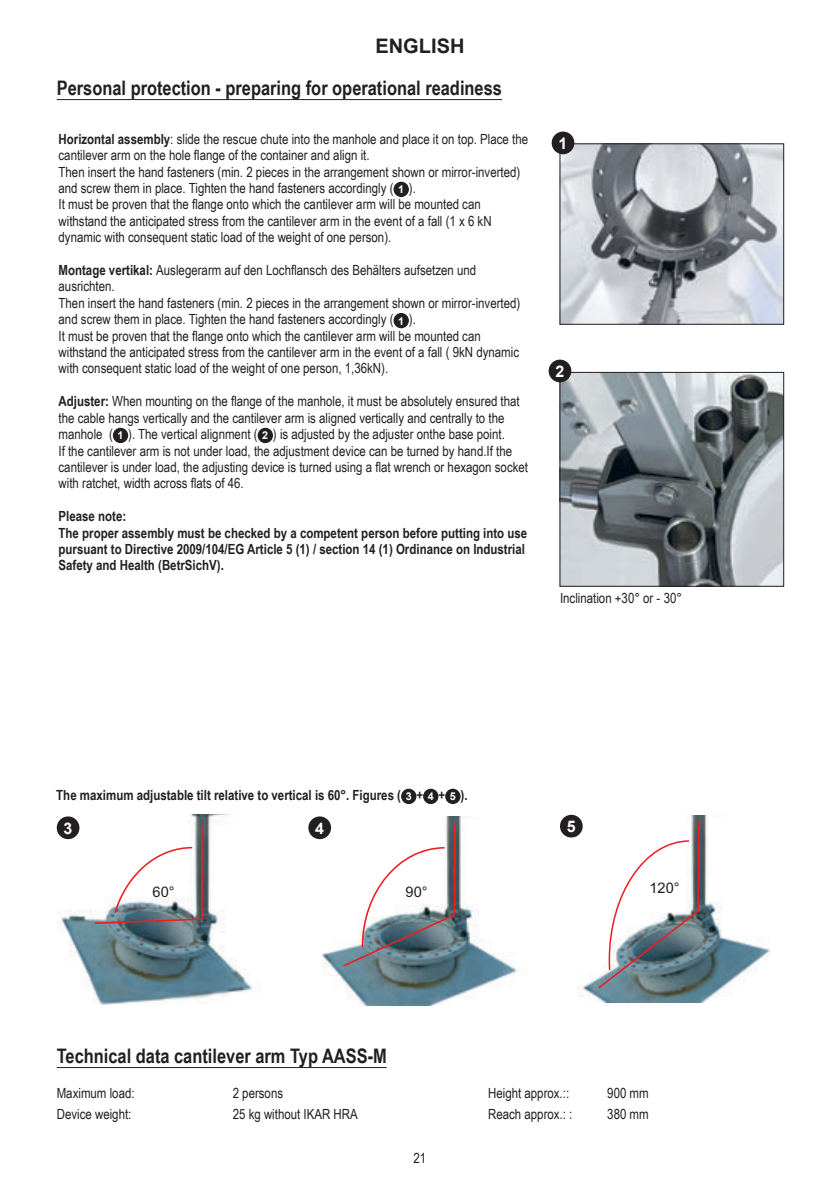
<style>
.page{position:relative;width:840px;height:1191px;background:#fff}
.page>*{position:absolute;margin:0;border:0;box-sizing:border-box;transform-origin:0 0}
.t1{font:700 20px "Arial Narrow";color:#231f20}
.t2{font:700 20px "Arial";color:#231f20}
.t3{font:700 16px "Arial";color:#fff}
.t4{font:14.6px "Arial";color:#231f20}
.t5{font:14px/16.4px "Arial Narrow";color:#231f20}
.t6{font:700 14px/16.4px "Arial Narrow";color:#231f20}
.s1{font-weight:700}
.s2{font-family:"Arial";font-weight:700;font-size:10.8px;color:#fff}
.s3{font-family:"Arial";font-size:10.8px;color:#fff}
</style>
<div class="page">
<img style="left:57px;top:814px;width:196px;height:191px">
<svg style="left:93px;top:823px;width:111px;height:102px"></svg>
<img style="left:561px;top:145px;width:220px;height:178px">
<div style="left:559px;top:143px;width:224px;height:182px;border:1px solid #231f20"></div>
<img style="left:561px;top:374px;width:220px;height:211px">
<div style="left:559px;top:372px;width:224px;height:215px;border:1px solid #231f20"></div>
<img style="left:311px;top:816px;width:207px;height:189px">
<hr style="left:453px;top:824px;width:2px;height:90px;background:#ee1d23">
<svg style="left:341px;top:846px;width:115px;height:122px"></svg>
<img style="left:562px;top:815px;width:208px;height:187px">
<svg style="left:596px;top:819px;width:104px;height:171px"></svg>
<hr style="left:57px;top:99px;width:444px;height:1px;background:#231f20">
<div style="left:401px;top:789px;width:14px;height:14px;background:#231f20;border-radius:50%"></div>
<div style="left:401px;top:788px;width:15px;height:16px;border:1px solid #231f20;border-radius:50%"></div>
<div style="left:423px;top:789px;width:14px;height:14px;background:#231f20;border-radius:50%"></div>
<div style="left:423px;top:788px;width:15px;height:16px;border:1px solid #231f20;border-radius:50%"></div>
<div style="left:445px;top:789px;width:14px;height:14px;background:#231f20;border-radius:50%"></div>
<div style="left:445px;top:788px;width:15px;height:16px;border:1px solid #231f20;border-radius:50%"></div>
<hr style="left:57px;top:1067px;width:329px;height:1px;background:#231f20">
<div style="left:394px;top:182px;width:14px;height:14px;background:#231f20;border-radius:50%"></div>
<div style="left:393px;top:182px;width:15px;height:15px;border:1px solid #231f20;border-radius:50%"></div>
<div style="left:394px;top:314px;width:14px;height:13px;background:#231f20;border-radius:50%"></div>
<div style="left:393px;top:313px;width:15px;height:15px;border:1px solid #231f20;border-radius:50%"></div>
<div style="left:113px;top:428px;width:14px;height:14px;background:#231f20;border-radius:50%"></div>
<div style="left:113px;top:428px;width:15px;height:15px;border:1px solid #231f20;border-radius:50%"></div>
<div style="left:258px;top:428px;width:14px;height:14px;background:#231f20;border-radius:50%"></div>
<div style="left:257px;top:428px;width:16px;height:15px;border:1px solid #231f20;border-radius:50%"></div>
<div style="left:552px;top:133px;width:21px;height:20px;background:#231f20;border-radius:50%"></div>
<div style="left:551px;top:132px;width:23px;height:22px;border:2px solid #231f20;border-radius:50%"></div>
<div style="left:549px;top:360px;width:21px;height:21px;background:#231f20;border-radius:50%"></div>
<div style="left:548px;top:359px;width:23px;height:23px;border:2px solid #231f20;border-radius:50%"></div>
<div style="left:58px;top:817px;width:20px;height:21px;background:#231f20;border-radius:50%"></div>
<div style="left:57px;top:816px;width:22px;height:23px;border:2px solid #231f20;border-radius:50%"></div>
<div style="left:309px;top:817px;width:21px;height:21px;background:#231f20;border-radius:50%"></div>
<div style="left:308px;top:816px;width:23px;height:23px;border:2px solid #231f20;border-radius:50%"></div>
<div style="left:560px;top:816px;width:21px;height:20px;background:#231f20;border-radius:50%"></div>
<div style="left:559px;top:815px;width:23px;height:22px;border:2px solid #231f20;border-radius:50%"></div>
<h1 class="t2" style="left:375px;top:32px;width:90px">ENGLISH</h1>
<h1 class="t1" style="left:57px;top:72px;width:446px">Personal protection - preparing for operational readiness</h1>
<p class="t5" style="left:58px;top:130px;width:471px"><span class="s1">Horizontal assembly</span>: slide the rescue chute into the manhole and place it on top. Place the cantilever arm on the hole flange of the container and align it.<br>Then insert the hand fasteners (min. 2 pieces in the arrangement shown or mirror-inverted) and screw them in place. Tighten the hand fasteners accordingly ( <span class="s2">1</span> ).<br>It must be proven that the flange onto which the cantilever arm will be mounted can withstand the anticipated stress from the cantilever arm in the event of a fall (1 x 6 kN dynamic with consequent static load of the weight of one person).</p>
<p class="t5" style="left:58px;top:261px;width:463px"><span class="s1">Montage vertikal:</span> Auslegerarm auf den Lochflansch des Behälters aufsetzen und ausrichten.<br>Then insert the hand fasteners (min. 2 pieces in the arrangement shown or mirror-inverted) and screw them in place. Tighten the hand fasteners accordingly ( <span class="s2">1</span> ).<br>It must be proven that the flange onto which the cantilever arm will be mounted can withstand the anticipated stress from the cantilever arm in the event of a fall ( 9kN dynamic with consequent static load of the weight of one person, 1,36kN).</p>
<p class="t5" style="left:58px;top:392px;width:471px"><span class="s1">Adjuster:</span> When mounting on the flange of the manhole, it must be absolutely ensured that the cable hangs vertically and the cantilever arm is aligned vertically and centrally to the manhole ( <span class="s2">1</span> ). The vertical alignment ( <span class="s2">2</span> ) is adjusted by the adjuster onthe base point.<br>If the cantilever arm is not under load, the adjustment device can be turned by hand.If the cantilever is under load, the adjusting device is turned using a flat wrench or hexagon socket with ratchet, width across flats of 46.</p>
<p class="t6" style="left:58px;top:507px;width:470px">Please note:<br>The proper assembly must be checked by a competent person before putting into use pursuant to Directive 2009/104/EG Article 5 (1) / section 14 (1) Ordinance on Industrial Safety and Health (BetrSichV).</p>
<p class="t3" style="left:558px;top:132px;width:10px">1</p>
<p class="t3" style="left:555px;top:360px;width:10px">2</p>
<p class="t5" style="left:559px;top:589px;width:123px">Inclination +30° or - 30°</p>
<p class="t6" style="left:56px;top:786px;width:412px">The maximum adjustable tilt relative to vertical is 60°. Figures ( <span class="s3">3</span> + <span class="s3">4</span> + <span class="s3">5</span> ).</p>
<p class="t3" style="left:64px;top:816px;width:10px">3</p>
<p class="t3" style="left:315px;top:816px;width:10px">4</p>
<p class="t3" style="left:566px;top:815px;width:10px">5</p>
<p class="t4" style="left:381px;top:880px;width:59px">90°90°90°</p>
<p class="t4" style="left:649px;top:878px;width:32px">120°</p>
<h1 class="t1" style="left:57px;top:1040px;width:331px">Technical data cantilever arm Typ AASS-M</h1>
<p class="t5" style="left:57px;top:1084px;width:79px">Maximum load:</p>
<p class="t5" style="left:232px;top:1084px;width:52px">2 persons</p>
<p class="t5" style="left:488px;top:1084px;width:83px">Height approx.::</p>
<p class="t5" style="left:607px;top:1084px;width:43px">900 mm</p>
<p class="t5" style="left:57px;top:1105px;width:76px">Device weight:</p>
<p class="t5" style="left:232px;top:1105px;width:127px">25 kg without IKAR HRA</p>
<p class="t5" style="left:488px;top:1105px;width:86px">Reach approx.: :</p>
<p class="t5" style="left:607px;top:1105px;width:43px">380 mm</p>
<p class="t5" style="left:413px;top:1149px;width:14px">21</p>
</div>
